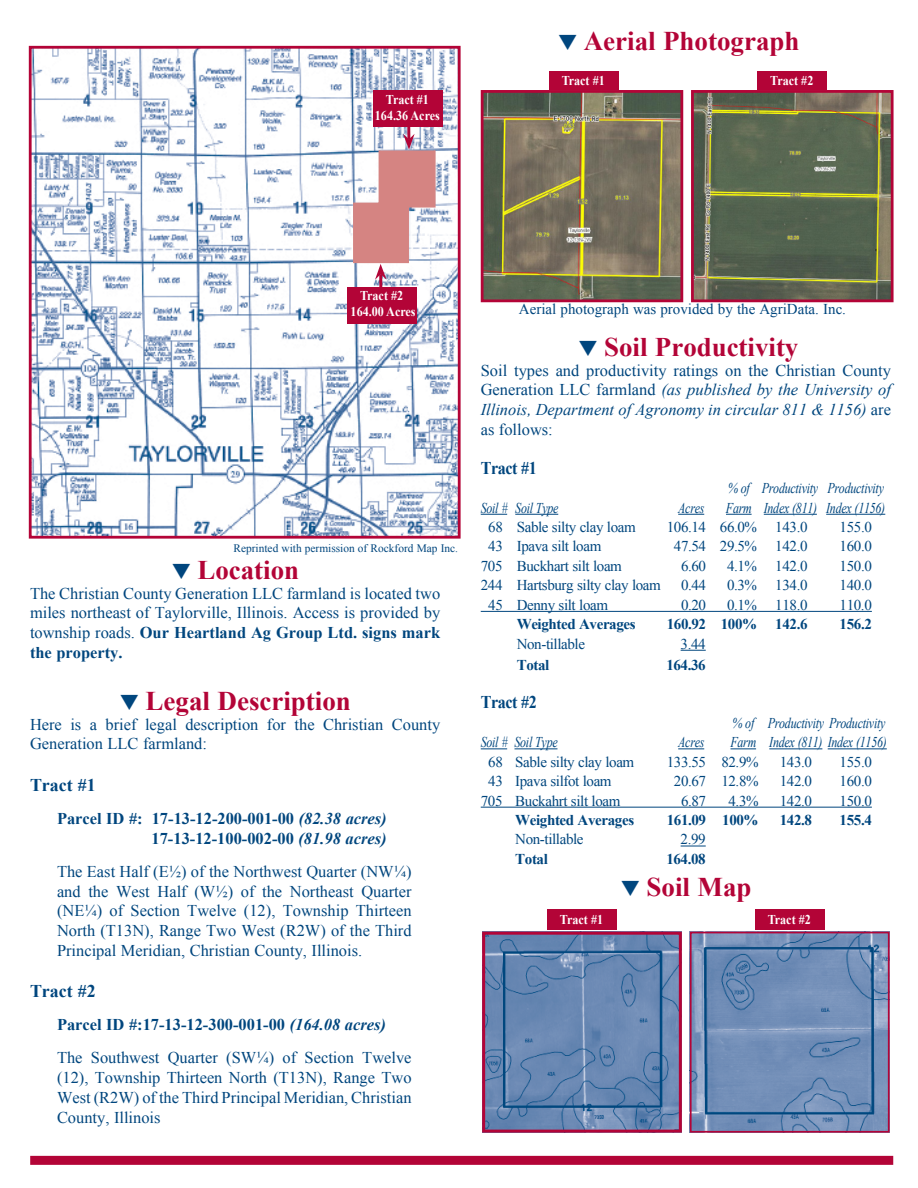
<style>
.page{position:relative;width:918px;height:1188px;background:#fff}
.page>*{position:absolute;margin:0;border:0;box-sizing:border-box;transform-origin:0 0}
.t1{font:700 27px "Times New Roman";color:#b30437}
.t2{font:700 26.85px "Times New Roman";color:#b30437}
.t3{font:700 18px "Times New Roman";letter-spacing:-.01em;color:#00467e}
.t4{font:700 18px "Times New Roman";letter-spacing:-.01em;color:#00467e;scale:.9 1}
.t5{font:16.5px/19.8px "Times New Roman";color:#00467e;text-align:justify}
.t6{font:700 16.5px "Times New Roman";color:#00467e}
.t7{font:15px "Times New Roman";letter-spacing:-.025em;color:#00467e}
.t8{font:italic 15px "Times New Roman";letter-spacing:-.02em;color:#00467e;scale:.8 1}
.t9{font:700 15px "Times New Roman";letter-spacing:-.025em;color:#00467e}
.t10{font:15px "Times New Roman";color:#00467e}
.t11{font:700 13.5px "Times New Roman";color:#fff;scale:.9 1}
.t12{font:11.4px "Times New Roman";color:#00467e}
.s1{color:#00467e}
.s2{font-weight:700}
.s3{font-style:italic}
</style>
<div class="page">
<div style="left:30px;top:1156px;width:863px;height:9px;background:#b30437"></div>
<svg style="left:481px;top:514px;width:26px;height:1px"></svg>
<hr style="left:515px;top:514px;width:43px;height:1px;background:#00467e">
<svg style="left:678px;top:514px;width:26px;height:1px"></svg>
<svg style="left:726px;top:514px;width:26px;height:1px"></svg>
<hr style="left:764px;top:514px;width:53px;height:1px;background:#00467e">
<hr style="left:826px;top:514px;width:59px;height:1px;background:#00467e">
<hr style="left:481px;top:611px;width:391px;height:1px;background:#00467e">
<svg style="left:681px;top:650px;width:25px;height:1px"></svg>
<svg style="left:481px;top:749px;width:26px;height:1px"></svg>
<hr style="left:515px;top:749px;width:42px;height:1px;background:#00467e">
<svg style="left:678px;top:749px;width:26px;height:1px"></svg>
<svg style="left:730px;top:749px;width:26px;height:1px"></svg>
<hr style="left:769px;top:749px;width:53px;height:1px;background:#00467e">
<hr style="left:828px;top:749px;width:59px;height:1px;background:#00467e">
<hr style="left:481px;top:807px;width:391px;height:1px;background:#00467e">
<svg style="left:681px;top:846px;width:25px;height:1px"></svg>
<img style="left:33px;top:50px;width:424px;height:485px">
<div style="left:29px;top:46px;width:432px;height:493px;border:3px solid #b30437"></div>
<hr style="left:407px;top:116px;width:3px;height:23px;background:#b30437">
<div style="left:373px;top:90px;width:69px;height:37px;background:#b30437"></div>
<hr style="left:379px;top:274px;width:3px;height:24px;background:#b30437">
<svg style="left:352px;top:134px;width:84px;height:146px"></svg>
<div style="left:347px;top:287px;width:70px;height:36px;background:#b30437"></div>
<img style="left:485px;top:94px;width:194px;height:204px">
<div style="left:481px;top:90px;width:202px;height:212px;border:3px solid #b30437"></div>
<img style="left:695px;top:94px;width:195px;height:204px">
<div style="left:691px;top:90px;width:203px;height:212px;border:3px solid #b30437"></div>
<div style="left:549px;top:71px;width:70px;height:19px;background:#b30437"></div>
<div style="left:757px;top:71px;width:70px;height:19px;background:#b30437"></div>
<img style="left:693px;top:935px;width:194px;height:195px">
<div style="left:690px;top:932px;width:200px;height:201px;border:2px solid #b30437"></div>
<div style="left:755px;top:910px;width:70px;height:20px;background:#b30437"></div>
<img style="left:486px;top:936px;width:192px;height:193px">
<div style="left:482px;top:932px;width:200px;height:201px;border:3px solid #b30437"></div>
<div style="left:547px;top:910px;width:70px;height:20px;background:#b30437"></div>
<p class="t11" style="left:386px;top:90px;width:49px">Tract #1</p>
<p class="t11" style="left:375px;top:106px;width:74px">164.36 Acres</p>
<p class="t1" style="left:557px;top:23px;width:244px"><span class="s1">❑</span> Aerial Photograph</p>
<p class="t11" style="left:562px;top:71px;width:49px">Tract #1</p>
<p class="t11" style="left:770px;top:71px;width:49px">Tract #2</p>
<p class="t11" style="left:360px;top:286px;width:49px">Tract #2</p>
<p class="t11" style="left:351px;top:302px;width:74px">164.00 Acres</p>
<p class="t12" style="left:233px;top:540px;width:226px">Reprinted with permission of Rockford Map Inc.</p>
<p class="t2" style="left:171px;top:551px;width:129px"><span class="s1">❑</span> Location</p>
<p class="t5" style="left:30px;top:583px;width:412px">The Christian County Generation LLC farmland is located two miles northeast of Taylorville, Illinois. Access is provided by township roads. <span class="s2">Our Heartland Ag Group Ltd. signs mark the property.</span></p>
<p class="t1" style="left:119px;top:682px;width:233px"><span class="s1">❑</span> Legal Description</p>
<p class="t5" style="left:30px;top:714px;width:412px">Here is a brief legal description for the Christian County<br>Generation LLC farmland:</p>
<p class="t3" style="left:30px;top:772px;width:67px">Tract #1</p>
<p class="t6" style="left:57px;top:807px;width:331px">Parcel ID #: 17-13-12-200-001-00 <span class="s3">(82.38 acres)</span></p>
<p class="t6" style="left:152px;top:827px;width:237px">17-13-12-100-002-00 <span class="s3">(81.98 acres)</span></p>
<p class="t5" style="left:57px;top:861px;width:356px">The East Half (E½) of the Northwest Quarter (NW¼) and the West Half (W½) of the Northeast Quarter (NE¼) of Section Twelve (12), Township Thirteen North (T13N), Range Two West (R2W) of the Third Principal Meridian, Christian County, Illinois.</p>
<p class="t3" style="left:30px;top:978px;width:67px">Tract #2</p>
<p class="t6" style="left:57px;top:1013px;width:330px">Parcel ID #:17-13-12-300-001-00 <span class="s3">(164.08 acres)</span></p>
<p class="t5" style="left:57px;top:1048px;width:356px">The Southwest Quarter (SW¼) of Section Twelve (12), Township Thirteen North (T13N), Range Two West (R2W) of the Third Principal Meridian, Christian County, Illinois</p>
<p class="t10" style="left:519px;top:299px;width:329px">Aerial photograph was provided by the AgriData. Inc.</p>
<p class="t2" style="left:578px;top:328px;width:222px"><span class="s1">❑</span> Soil Productivity</p>
<p class="t5" style="left:481px;top:360px;width:412px">Soil types and productivity ratings on the Christian County Generation LLC farmland <span class="s3">(as published by the University of Illinois, Department of Agronomy in circular 811 &amp; 1156)</span> are as follows:</p>
<p class="t4" style="left:481px;top:455px;width:64px">Tract #1</p>
<p class="t8" style="left:728px;top:478px;width:196px">% of Productivity Productivity</p>
<p class="t8" style="left:481px;top:497px;width:99px">Soil # Soil Type</p>
<p class="t8" style="left:678px;top:497px;width:34px">Acres</p>
<p class="t8" style="left:726px;top:497px;width:201px">Farm Index (811) Index (1156)</p>
<p class="t7" style="left:488px;top:517px;width:149px">68 Sable silty clay loam</p>
<p class="t7" style="left:667px;top:517px;width:142px">106.14 66.0% 143.0</p>
<p class="t7" style="left:840px;top:517px;width:34px">155.0</p>
<p class="t7" style="left:488px;top:536px;width:115px">43 Ipava silt loam</p>
<p class="t7" style="left:674px;top:536px;width:135px">47.54 29.5% 142.0</p>
<p class="t7" style="left:840px;top:536px;width:34px">160.0</p>
<p class="t7" style="left:481px;top:556px;width:143px">705 Buckhart silt loam</p>
<p class="t7" style="left:681px;top:556px;width:27px">6.60</p>
<p class="t7" style="left:727px;top:556px;width:82px">4.1% 142.0</p>
<p class="t7" style="left:840px;top:556px;width:34px">150.0</p>
<p class="t7" style="left:481px;top:575px;width:182px">244 Hartsburg silty clay loam</p>
<p class="t7" style="left:681px;top:575px;width:27px">0.44</p>
<p class="t7" style="left:727px;top:575px;width:82px">0.3% 134.0</p>
<p class="t7" style="left:840px;top:575px;width:34px">140.0</p>
<p class="t7" style="left:488px;top:595px;width:121px">45 Denny silt loam</p>
<p class="t7" style="left:681px;top:595px;width:27px">0.20</p>
<p class="t7" style="left:727px;top:595px;width:82px">0.1% 118.0</p>
<p class="t7" style="left:840px;top:595px;width:34px">110.0</p>
<p class="t9" style="left:517px;top:614px;width:120px">Weighted Averages</p>
<p class="t9" style="left:667px;top:614px;width:142px">160.92 100% 142.6</p>
<p class="t9" style="left:840px;top:614px;width:34px">156.2</p>
<p class="t7" style="left:517px;top:634px;width:70px">Non-tillable</p>
<p class="t7" style="left:681px;top:634px;width:27px">3.44</p>
<p class="t9" style="left:517px;top:654px;width:34px">Total</p>
<p class="t9" style="left:666px;top:654px;width:41px">164.36</p>
<p class="t4" style="left:481px;top:690px;width:64px">Tract #2</p>
<p class="t8" style="left:733px;top:712px;width:193px">% of Productivity Productivity</p>
<p class="t8" style="left:481px;top:732px;width:98px">Soil # Soil Type</p>
<p class="t8" style="left:678px;top:732px;width:34px">Acres</p>
<p class="t8" style="left:730px;top:732px;width:197px">Farm Index (811) Index (1156)</p>
<p class="t7" style="left:488px;top:752px;width:148px">68 Sable silty clay loam</p>
<p class="t7" style="left:667px;top:752px;width:93px">133.55 82.9%</p>
<p class="t7" style="left:780px;top:752px;width:34px">143.0</p>
<p class="t7" style="left:840px;top:752px;width:34px">155.0</p>
<p class="t7" style="left:488px;top:771px;width:125px">43 Ipava silfot loam</p>
<p class="t7" style="left:674px;top:771px;width:86px">20.67 12.8%</p>
<p class="t7" style="left:780px;top:771px;width:34px">142.0</p>
<p class="t7" style="left:840px;top:771px;width:34px">160.0</p>
<p class="t7" style="left:481px;top:790px;width:141px">705 Buckahrt silt loam</p>
<p class="t7" style="left:681px;top:790px;width:27px">6.87</p>
<p class="t7" style="left:729px;top:790px;width:32px">4.3%</p>
<p class="t7" style="left:780px;top:790px;width:34px">142.0</p>
<p class="t7" style="left:840px;top:790px;width:34px">150.0</p>
<p class="t9" style="left:515px;top:810px;width:120px">Weighted Averages</p>
<p class="t9" style="left:667px;top:810px;width:93px">161.09 100%</p>
<p class="t9" style="left:780px;top:810px;width:34px">142.8</p>
<p class="t9" style="left:840px;top:810px;width:34px">155.4</p>
<p class="t7" style="left:515px;top:829px;width:70px">Non-tillable</p>
<p class="t7" style="left:681px;top:829px;width:27px">2.99</p>
<p class="t9" style="left:515px;top:848px;width:34px">Total</p>
<p class="t9" style="left:666px;top:848px;width:41px">164.08</p>
<p class="t1" style="left:620px;top:869px;width:133px"><span class="s1">❑</span> Soil Map</p>
<p class="t11" style="left:560px;top:910px;width:49px">Tract #1</p>
<p class="t11" style="left:768px;top:910px;width:49px">Tract #2</p>
</div>
